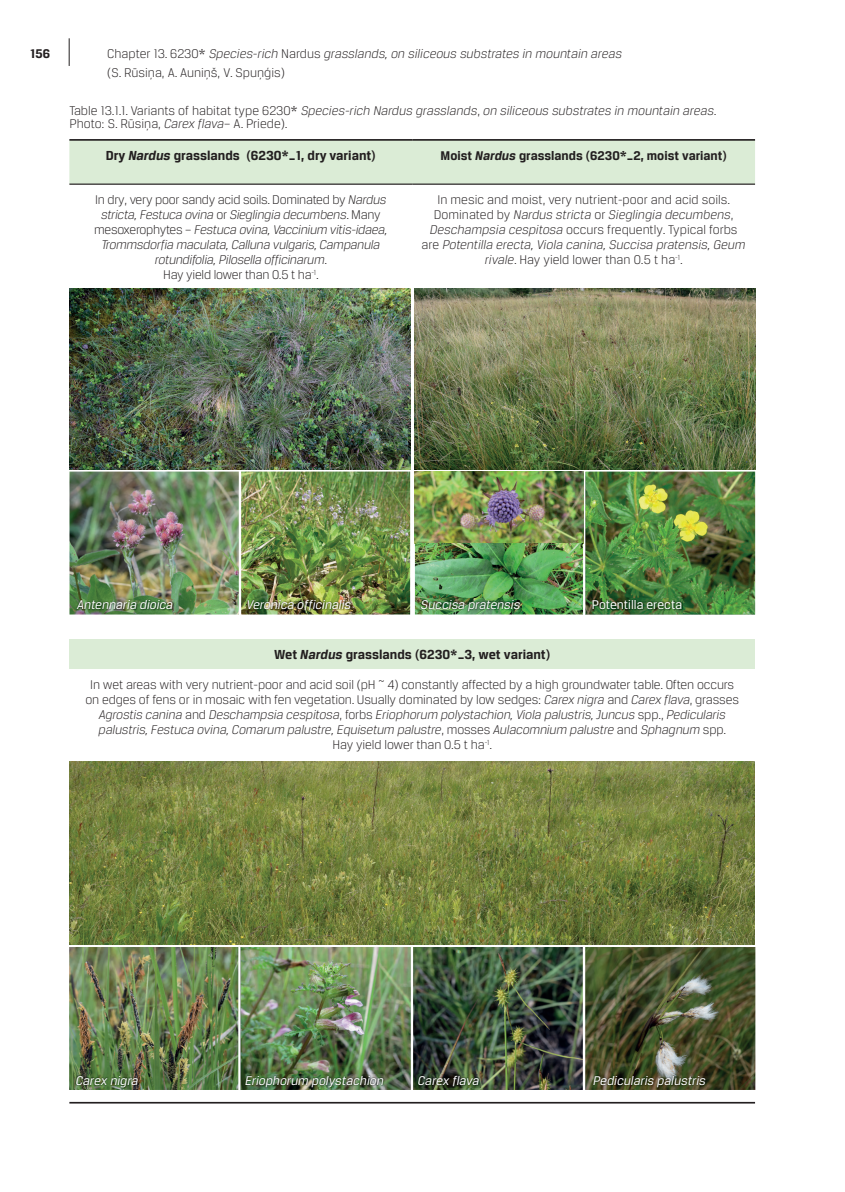
<style>
.page{position:relative;width:845px;height:1192px;background:#fff}
.page>*{position:absolute;margin:0;border:0;box-sizing:border-box;transform-origin:0 0}
.t1{font:700 14px "Breuer Text";color:#231f20}
.t2{font:300 13.47px/15px "Breuer Text";letter-spacing:-.01em;color:#231f20;text-align:center}
.t3{font:italic 300 13.47px/19.2px "Breuer Text";color:#231f20}
.t4{font:italic 300 13.47px/15px "Breuer Text";letter-spacing:-.02em;color:#231f20;text-align:center}
.t5{font:italic 13.47px "Breuer Text";color:#fff}
.t6{font:700 13.47px "Breuer Text";color:#231f20}
.t7{font:13.47px "Breuer Text";color:#fff}
.s1{font-style:normal}
.s2{font-style:italic}
</style>
<div class="page">
<svg style="left:69px;top:38px;width:1px;height:28px"></svg>
<div style="left:69px;top:639px;width:686px;height:30px;background:#dbecd6"></div>
<hr style="left:69px;top:1101px;width:686px;height:2px;background:#231f20">
<img style="left:69px;top:761px;width:686px;height:183px">
<img style="left:585px;top:947px;width:170px;height:142px">
<img style="left:241px;top:947px;width:170px;height:142px">
<img style="left:413px;top:947px;width:170px;height:142px">
<img style="left:69px;top:947px;width:169px;height:142px">
<img style="left:417px;top:1073px;width:63px;height:13px">
<img style="left:244px;top:1073px;width:141px;height:15px">
<img style="left:75px;top:1074px;width:64px;height:14px">
<img style="left:592px;top:1073px;width:115px;height:15px">
<div style="left:69px;top:141px;width:686px;height:42px;background:#dbecd6"></div>
<hr style="left:69px;top:139px;width:343px;height:2px;background:#231f20">
<hr style="left:412px;top:139px;width:343px;height:2px;background:#231f20">
<hr style="left:69px;top:183px;width:343px;height:2px;background:#231f20">
<hr style="left:412px;top:183px;width:343px;height:2px;background:#231f20">
<img style="left:415px;top:289px;width:340px;height:180px">
<img style="left:69px;top:289px;width:341px;height:180px">
<img style="left:585px;top:471px;width:170px;height:143px">
<img style="left:591px;top:598px;width:92px;height:12px">
<img style="left:241px;top:471px;width:169px;height:143px">
<img style="left:69px;top:471px;width:170px;height:143px">
<img style="left:75px;top:599px;width:99px;height:11px">
<img style="left:415px;top:471px;width:168px;height:143px">
<img style="left:420px;top:598px;width:101px;height:14px">
<img style="left:246px;top:598px;width:106px;height:13px">
<p class="t6" style="left:30px;top:49px;width:21px">156</p>
<p class="t3" style="left:107px;top:45px;width:516px"><span class="s1">Chapter 13. 6230*</span> Species-rich <span class="s1">Nardus</span> grasslands, on siliceous substrates in mountain areas <span class="s1">(S. Rūsiņa, A. Auniņš, V. Spuņģis)</span></p>
<p class="t3" style="left:69px;top:105px;width:649px;line-height:13.5px"><span class="s1">Table 13.1.1. Variants of habitat type 6230*</span> Species-rich Nardus grasslands<span class="s1">,</span> on siliceous substrates in mountain areas<span class="s1">.<br>Photo: S. Rūsiņa,</span> Carex flava<span class="s1">– A. Priede).</span></p>
<p class="t1" style="left:106px;top:151px;width:271px">Dry <span class="s2">Nardus</span> grasslands (6230*_1, dry variant)</p>
<p class="t6" style="left:440px;top:151px;width:287px">Moist <span class="s2">Nardus</span> grasslands (6230*_2, moist variant)</p>
<p class="t4" style="left:94px;top:193px;width:295px"><span class="s1">In dry, very poor sandy acid soils. Dominated by</span> Nardus stricta, Festuca ovina <span class="s1">or</span> Sieglingia decumbens<span class="s1">. Many mesoxerophytes –</span> Festuca ovina, Vaccinium vitis-idaea, Trommsdorfia maculata, Calluna vulgaris, Campanula rotundifolia, Pilosella officinarum<span class="s1">.<br>Hay yield lower than 0.5 t ha</span><sup>-1</sup><span class="s1">.</span></p>
<p class="t2" style="left:421px;top:193px;width:325px">In mesic and moist, very nutrient-poor and acid soils.<br>Dominated by <span class="s2">Nardus stricta</span> or <span class="s2">Sieglingia decumbens</span>, <span class="s2">Deschampsia cespitosa</span> occurs frequently. Typical forbs are <span class="s2">Potentilla erecta, Viola canina, Succisa pratensis, Geum rivale</span>. Hay yield lower than 0.5 t ha<sup>-1</sup>.</p>
<p class="t5" style="left:77px;top:600px;width:97px">Antennaria dioica</p>
<p class="t5" style="left:246px;top:600px;width:106px">Veronica officinalis</p>
<p class="t5" style="left:421px;top:600px;width:101px">Succisa pratensis</p>
<p class="t7" style="left:592px;top:600px;width:92px">Potentilla erecta</p>
<p class="t1" style="left:274px;top:650px;width:277px">Wet <span class="s2">Nardus</span> grasslands (6230*_3, wet variant)</p>
<p class="t2" style="left:85px;top:677px;width:655px">In wet areas with very nutrient-poor and acid soil (pH ~ 4) constantly affected by a high groundwater table. Often occurs on edges of fens or in mosaic with fen vegetation. Usually dominated by low sedges: <span class="s2">Carex nigra</span> and <span class="s2">Carex flava</span>, grasses <span class="s2">Agrostis canina</span> and <span class="s2">Deschampsia cespitosa</span>, forbs <span class="s2">Eriophorum polystachion, Viola palustris, Juncus</span> spp., <span class="s2">Pedicularis palustris, Festuca ovina, Comarum palustre, Equisetum palustre</span>, mosses <span class="s2">Aulacomnium palustre</span> and <span class="s2">Sphagnum</span> spp.<br>Hay yield lower than 0.5 t ha<sup>-1</sup>.</p>
<p class="t5" style="left:76px;top:1075px;width:64px">Carex nigra</p>
<p class="t5" style="left:245px;top:1075px;width:140px">Eriophorum polystachion</p>
<p class="t5" style="left:418px;top:1075px;width:63px">Carex flava</p>
<p class="t5" style="left:593px;top:1075px;width:114px">Pedicularis palustris</p>
</div>
